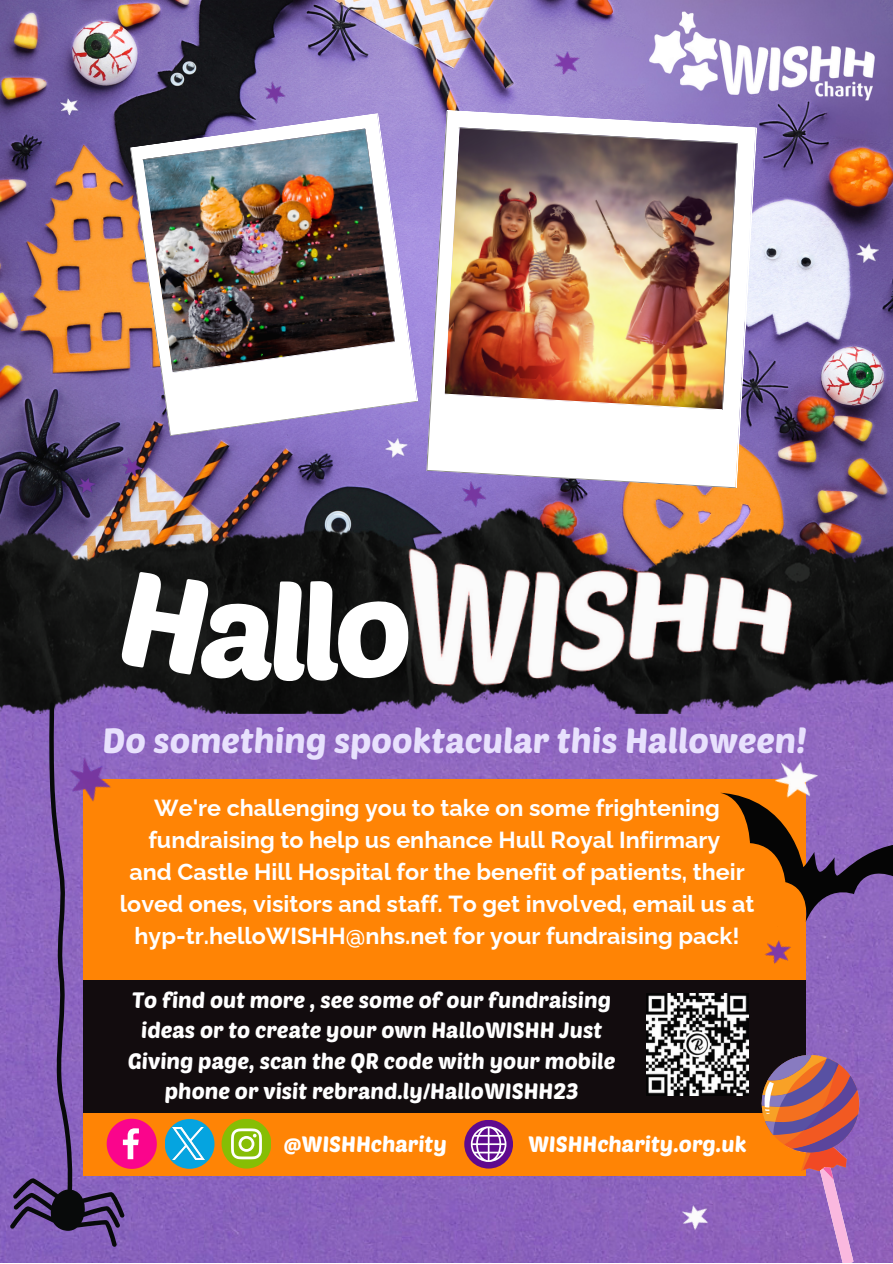
<style>
.page{position:relative;width:893px;height:1264px;background:#fff}
.page>*{position:absolute;margin:0;border:0;box-sizing:border-box;transform-origin:0 0}
.t1{font:132.75px "Poetsen One";color:#fff}
.t2{font:34.5px "Poetsen One";color:#e8e1fd}
.t3{font:700 23.25px/32.1px "Raleway";color:#fff}
.t4{font:22.05px/30.5px "Poetsen One";color:#fff;text-align:center}
</style>
<div class="page">
<img style="left:0;top:0;width:892px;height:1261px">
<img style="left:640px;top:0;width:242px;height:117px">
<img style="left:844px;top:228px;width:45px;height:46px">
<svg style="left:120px;top:569px;width:155px;height:112px"></svg>
<svg style="left:304px;top:579px;width:108px;height:102px"></svg>
<p class="t1" style="left:268px;top:547px;width:43px">l</p>
<p class="t2" style="left:102px;top:718px;width:705px">Do something spooktacular this Halloween!</p>
<p class="t3" style="left:148px;top:791px;width:573px">We're challenging you to take on some frightening fundraising to help us enhance Hull Royal Infirmary</p>
<p class="t3" style="left:120px;top:855px;width:636px;text-align:center">and Castle Hill Hospital for the benefit of patients, their loved ones, visitors and staff. To get involved, email us at hyp-tr.helloWISHH@nhs.net for your fundraising pack!</p>
<p class="t4" style="left:128px;top:983px;width:489px">To find out more , see some of our fundraising ideas or to create your own HalloWISHH Just Giving page, scan the QR code with your mobile phone or visit rebrand.ly/HalloWISHH23</p>
<p class="t4" style="left:284px;top:1128px;width:164px">@WISHHcharity</p>
<p class="t4" style="left:528px;top:1128px;width:220px">WISHHcharity.org.uk</p>
</div>
